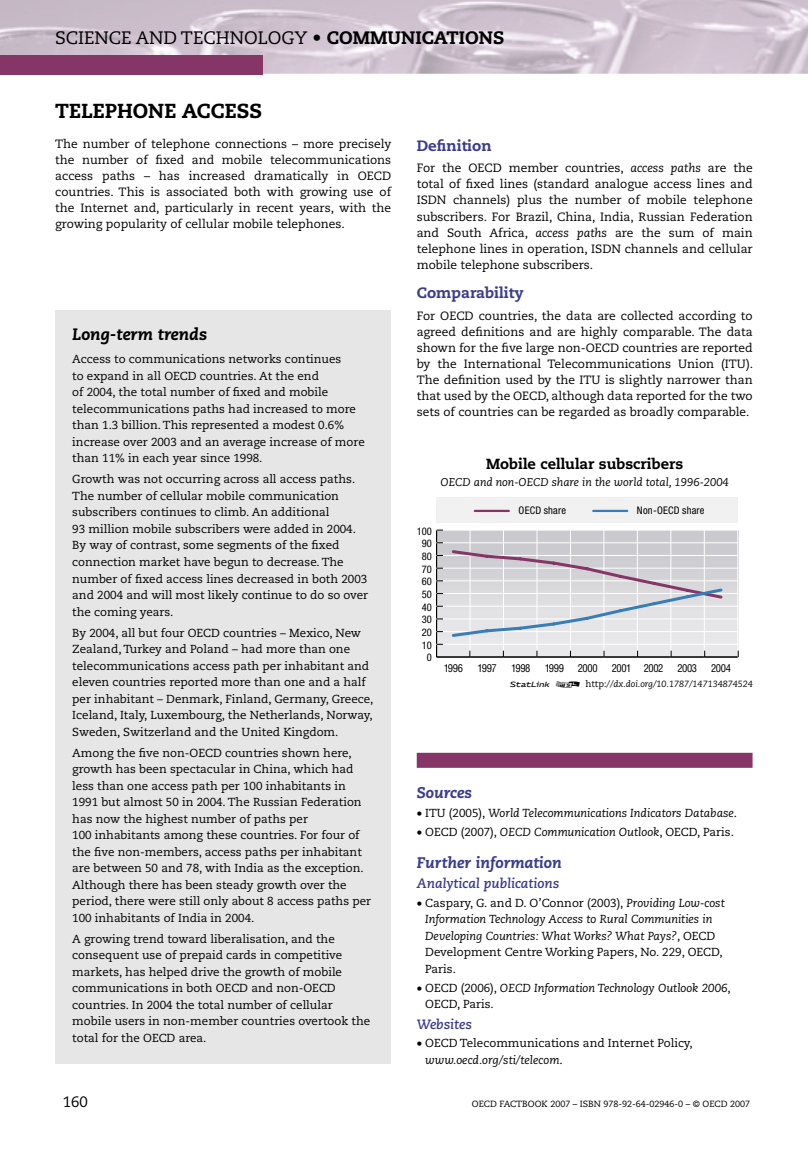
<style>
.page{position:relative;width:808px;height:1149px;background:#fff}
.page>*{position:absolute;margin:0;border:0;box-sizing:border-box;transform-origin:0 0}
._01-titre{font:800 20.25px "Caecilia";color:#000}
._0_chapitre_page_gauche{font:18px "Caecilia";color:#000}
._01-encadre_titre{font:italic 800 16.5px "Caecilia";color:#000}
._02-source{font:italic 800 15.3px "Caecilia";color:#3a3d8c}
._01-sous_titre{font:800 15px "Caecilia";color:#3a3d8c}
._0_pied_de_page_gauche{font:15px "Caecilia";color:#000}
.x-tableau_graph_titre{font:800 14.7px "Caecilia";color:#000}
._02-source_sous_titre{font:italic 700 13.5px "Caecilia";color:#3a3d8c}
._01-text{font:12px/16.2px "Caecilia";color:#000;text-align:justify}
._01-encadre_text{font:11.7px/16.5px "Caecilia";color:#000}
._02-source_text{font:italic 11.7px/16.5px "Caecilia";color:#000}
._02-source_text-2{font:11.7px/16.5px "Caecilia";color:#000}
.x-tableau_graph_sous_titre{font:italic 11.25px "Caecilia";color:#000}
.t1{font:condensed 10.5px "Helvetica Neue LT Std";letter-spacing:.015em;color:#000}
.t2{font:condensed 10.5px "Helvetica";letter-spacing:-.04em;color:#000}
._0_pied_de_page_gauche-2{font:9px "Caecilia";color:#000}
.DOI{font:italic 9px "Caecilia";color:#000}
.s1{font-weight:800}
.s2{font-style:italic}
.s3{font-family:"Stat Link";font-style:normal}
.s4{font-family:"Stat Link";font-style:normal;font-size:9.75px}
.s5{font-style:normal}
</style>
<div class="page">
<img style="left:0;top:0;width:808px;height:74px">
<div style="left:55px;top:310px;width:336px;height:753px;background:#e6e6e6"></div>
<div style="left:417px;top:752px;width:335px;height:15px;background:#853566"></div>
<div style="left:0;top:55px;width:263px;height:19px;background:#853566"></div>
<img style="left:436px;top:530px;width:301px;height:127px">
<div style="left:436px;top:497px;width:302px;height:25px;background:#f1f1f1"></div>
<hr style="left:470px;top:530px;width:1px;height:126px;background:#fff">
<hr style="left:503px;top:530px;width:1px;height:126px;background:#fff">
<hr style="left:537px;top:530px;width:1px;height:126px;background:#fff">
<hr style="left:570px;top:530px;width:1px;height:126px;background:#fff">
<hr style="left:603px;top:530px;width:1px;height:126px;background:#fff">
<hr style="left:637px;top:530px;width:1px;height:126px;background:#fff">
<hr style="left:670px;top:530px;width:1px;height:126px;background:#fff">
<hr style="left:704px;top:530px;width:1px;height:126px;background:#fff">
<hr style="left:436px;top:530px;width:1px;height:126px;background:#000">
<hr style="left:437px;top:656px;width:301px;height:1px;background:#000">
<hr style="left:437px;top:643px;width:301px;height:1px;background:#fff">
<hr style="left:437px;top:631px;width:301px;height:1px;background:#fff">
<hr style="left:437px;top:618px;width:301px;height:1px;background:#fff">
<hr style="left:437px;top:605px;width:301px;height:1px;background:#fff">
<hr style="left:437px;top:593px;width:301px;height:1px;background:#fff">
<hr style="left:437px;top:580px;width:301px;height:1px;background:#fff">
<hr style="left:437px;top:567px;width:301px;height:1px;background:#fff">
<hr style="left:437px;top:555px;width:301px;height:1px;background:#fff">
<hr style="left:437px;top:542px;width:301px;height:1px;background:#fff">
<svg style="left:450px;top:548px;width:274px;height:90px;background:#d5d4da"></svg>
<hr style="left:593px;top:509px;width:34px;height:3px;background:#387db8">
<hr style="left:475px;top:509px;width:34px;height:3px;background:#853566">
<p class="_0_chapitre_page_gauche" style="left:55px;top:27px;width:451px">SCIENCE AND TECHNOLOGY <span class="s1">• COMMUNICATIONS</span></p>
<p class="_01-titre" style="left:55px;top:98px;width:208px">TELEPHONE ACCESS</p>
<p class="_01-text" style="left:55px;top:136px;width:337px">The number of telephone connections – more precisely the number of fixed and mobile telecommunications access paths – has increased dramatically in OECD countries. This is associated both with growing use of the Internet and, particularly in recent years, with the growing popularity of cellular mobile telephones.</p>
<p class="_01-sous_titre" style="left:417px;top:136px;width:76px">Definition</p>
<p class="_01-text" style="left:417px;top:160px;width:337px">For the OECD member countries, <span class="s2">access paths</span> are the total of fixed lines (standard analogue access lines and ISDN channels) plus the number of mobile telephone subscribers. For Brazil, China, India, Russian Federation and South Africa, <span class="s2">access paths</span> are the sum of main telephone lines in operation, ISDN channels and cellular mobile telephone subscribers.</p>
<p class="_01-sous_titre" style="left:417px;top:283px;width:108px">Comparability</p>
<p class="_01-text" style="left:417px;top:307px;width:338px">For OECD countries, the data are collected according to agreed definitions and are highly comparable. The data shown for the five large non-OECD countries are reported by the International Telecommunications Union (ITU).<br>The definition used by the ITU is slightly narrower than that used by the OECD, although data reported for the two sets of countries can be regarded as broadly comparable.</p>
<p class="_01-encadre_titre" style="left:72px;top:325px;width:136px">Long-term trends</p>
<p class="_01-encadre_text" style="left:72px;top:351px;width:294px">Access to communications networks continues<br>to expand in all OECD countries. At the end<br>of 2004, the total number of fixed and mobile telecommunications paths had increased to more than 1.3 billion. This represented a modest 0.6% increase over 2003 and an average increase of more than 11% in each year since 1998.</p>
<p class="_01-encadre_text" style="left:72px;top:471px;width:297px">Growth was not occurring across all access paths.<br>The number of cellular mobile communication subscribers continues to climb. An additional<br>93 million mobile subscribers were added in 2004.<br>By way of contrast, some segments of the fixed connection market have begun to decrease. The number of fixed access lines decreased in both 2003 and 2004 and will most likely continue to do so over the coming years.</p>
<p class="_01-encadre_text" style="left:72px;top:624px;width:303px">By 2004, all but four OECD countries – Mexico, New Zealand, Turkey and Poland – had more than one telecommunications access path per inhabitant and eleven countries reported more than one and a half per inhabitant – Denmark, Finland, Germany, Greece, Iceland, Italy, Luxembourg, the Netherlands, Norway, Sweden, Switzerland and the United Kingdom.</p>
<p class="_01-encadre_text" style="left:72px;top:744px;width:300px">Among the five non-OECD countries shown here, growth has been spectacular in China, which had less than one access path per 100 inhabitants in 1991 but almost 50 in 2004. The Russian Federation has now the highest number of paths per<br>100 inhabitants among these countries. For four of the five non-members, access paths per inhabitant are between 50 and 78, with India as the exception.<br>Although there has been steady growth over the period, there were still only about 8 access paths per 100 inhabitants of India in 2004.</p>
<p class="_01-encadre_text" style="left:72px;top:930px;width:299px">A growing trend toward liberalisation, and the consequent use of prepaid cards in competitive markets, has helped drive the growth of mobile communications in both OECD and non-OECD countries. In 2004 the total number of cellular mobile users in non-member countries overtook the total for the OECD area.</p>
<p class="x-tableau_graph_titre" style="left:486px;top:455px;width:198px">Mobile cellular subscribers</p>
<p class="x-tableau_graph_sous_titre" style="left:441px;top:475px;width:290px">OECD and non-OECD share in the world total, 1996-2004</p>
<p class="t1" style="left:518px;top:504px;width:49px">OECD share</p>
<p class="t1" style="left:637px;top:504px;width:69px">Non-OECD share</p>
<p class="t1" style="left:417px;top:524px;width:17px">100</p>
<p class="t1" style="left:422px;top:537px;width:12px">90</p>
<p class="t1" style="left:422px;top:550px;width:12px">80</p>
<p class="t1" style="left:422px;top:562px;width:12px">70</p>
<p class="t1" style="left:422px;top:575px;width:12px">60</p>
<p class="t1" style="left:422px;top:588px;width:12px">50</p>
<p class="t1" style="left:422px;top:600px;width:12px">40</p>
<p class="t1" style="left:422px;top:613px;width:12px">30</p>
<p class="t1" style="left:422px;top:626px;width:12px">20</p>
<p class="t1" style="left:422px;top:638px;width:12px">10</p>
<p class="t1" style="left:427px;top:651px;width:7px">0</p>
<p class="t2" style="left:444px;top:661px;width:21px">1996</p>
<p class="t2" style="left:478px;top:661px;width:21px">1997</p>
<p class="t2" style="left:511px;top:661px;width:21px">1998</p>
<p class="t2" style="left:545px;top:661px;width:21px">1999</p>
<p class="t2" style="left:578px;top:661px;width:21px">2000</p>
<p class="t2" style="left:612px;top:661px;width:53px">2001 2002</p>
<p class="t2" style="left:677px;top:661px;width:21px">2003</p>
<p class="t2" style="left:711px;top:661px;width:21px">2004</p>
<p class="DOI" style="left:509px;top:678px;width:245px"><span class="s3">1</span> <span class="s4">2</span> <span class="s5">http:</span>//dx.doi.org/10.1787/147134874524</p>
<p class="_02-source" style="left:417px;top:783px;width:57px">Sources</p>
<p class="_02-source_text" style="left:417px;top:804px;width:322px">• <span class="s5">ITU (2005),</span> World Telecommunications Indicators Database<span class="s5">.</span></p>
<p class="_02-source_text" style="left:417px;top:823px;width:319px">• <span class="s5">OECD (2007),</span> OECD Communication Outlook<span class="s5">, OECD, Paris.</span></p>
<p class="_02-source" style="left:417px;top:853px;width:146px">Further information</p>
<p class="_02-source_sous_titre" style="left:417px;top:875px;width:144px">Analytical publications</p>
<p class="_02-source_text" style="left:425px;top:894px;width:301px;text-indent:-9px">• <span class="s5">Caspary, G. and D. O’Connor (2003),</span> Providing Low-cost Information Technology Access to Rural Communities in Developing Countries: What Works? What Pays?<span class="s5">, OECD Development Centre Working Papers, No. 229, OECD, Paris.</span></p>
<p class="_02-source_text" style="left:425px;top:979px;width:307px;text-indent:-9px">• <span class="s5">OECD (2006),</span> OECD Information Technology Outlook 2006<span class="s5">,<br>OECD, Paris.</span></p>
<p class="_02-source_sous_titre" style="left:417px;top:1015px;width:57px">Websites</p>
<p class="_02-source_text-2" style="left:425px;top:1034px;width:269px;text-indent:-9px">• OECD Telecommunications and Internet Policy, <span class="s2">www.oecd.org/sti/telecom</span>.</p>
<p class="_0_pied_de_page_gauche" style="left:63px;top:1092px;width:27px">160</p>
<p class="_0_pied_de_page_gauche-2" style="left:472px;top:1097px;width:280px">OECD FACTBOOK 2007 – ISBN 978-92-64-02946-0 – © OECD 2007</p>
</div>
